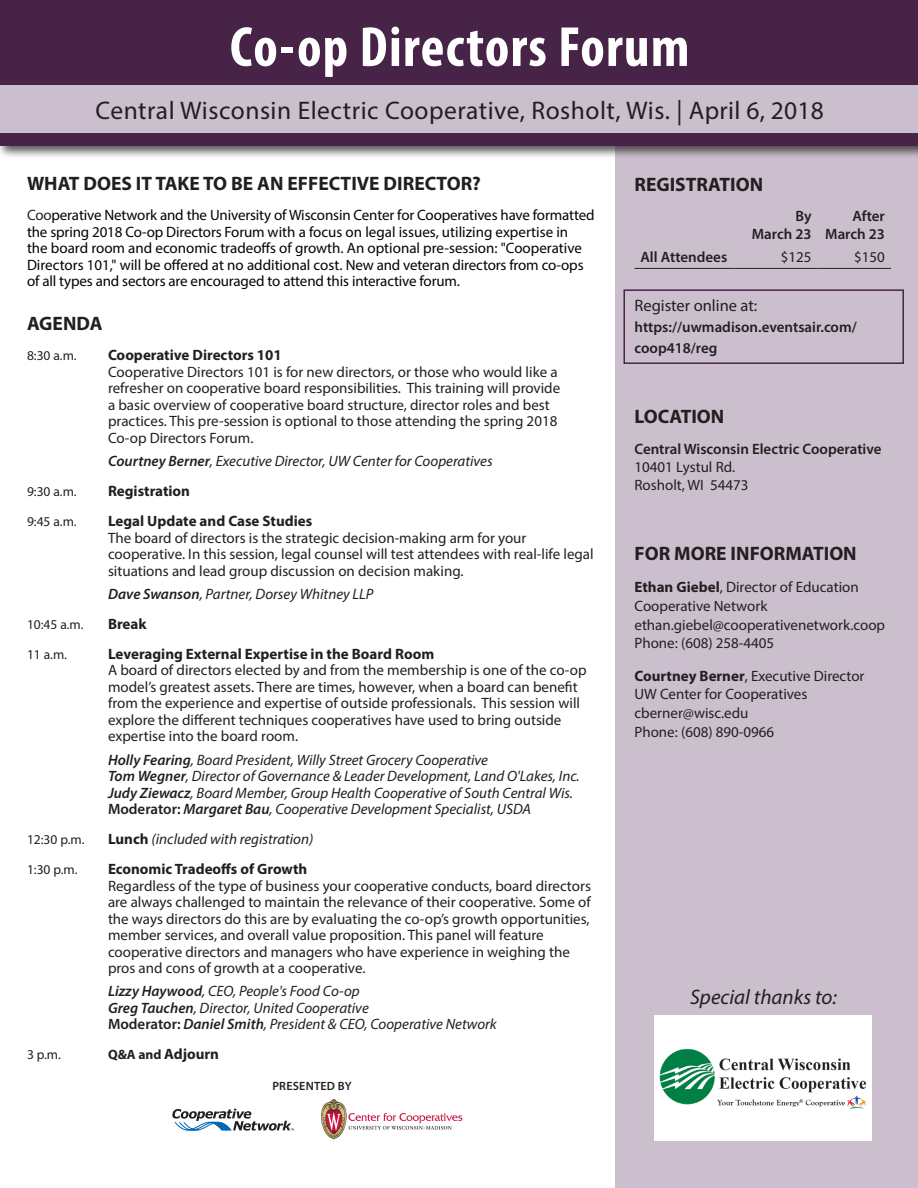
<style>
.page{position:relative;width:918px;height:1188px;background:#fff}
.page>*{position:absolute;margin:0;border:0;box-sizing:border-box;transform-origin:0 0}
.t1{font:700 condensed 57px "Myriad Pro";letter-spacing:.02em;color:#fff}
.t2{font:25.5px "Myriad Pro";letter-spacing:.02em;color:#231f20}
.t3{font:italic 21px "Myriad Pro";color:#231f20}
.t4{font:700 19.5px "Myriad Pro";color:#231f20}
.t5{font:16.5px "Myriad Pro";color:#231f20}
.t6{font:15px/16.5px "Myriad Pro";color:#231f20}
.t7{font:italic 15px/16.5px "Myriad Pro";color:#231f20}
.t8{font:15px/16.5px "Myriad Pro";letter-spacing:-.01em;color:#040503}
.t9{font:700 15px "Myriad Pro";color:#231f20}
.t10{font:600 15px/18px "Myriad Pro";color:#231f20}
.t11{font:13.5px "Myriad Pro";color:#231f20}
.t12{font:600 12px "Myriad Pro";letter-spacing:.02em;color:#231f20}
.s1{color:#231f20}
.s2{font-weight:600}
.s3{font-weight:600;font-style:normal}
.s4{font-weight:700;font-style:normal}
.s5{font-size:13.5px}
.s6{font-weight:400}
.s7{font-weight:700}
</style>
<div class="page">
<div style="left:615px;top:106px;width:303px;height:1082px;background:#cbbfce"></div>
<div style="left:0;top:0;width:918px;height:159px;background:#231f20;opacity:.75"></div>
<div style="left:0;top:0;width:918px;height:146px;background:#472348"></div>
<hr style="left:634px;top:268px;width:100px;height:1px;background:#231f20">
<hr style="left:734px;top:268px;width:84px;height:1px;background:#231f20">
<hr style="left:818px;top:268px;width:73px;height:1px;background:#231f20">
<div style="left:0;top:86px;width:918px;height:47px;background:#cbbfce"></div>
<svg style="left:172px;top:1109px;width:122px;height:22px"></svg>
<img style="left:322px;top:1099px;width:141px;height:41px">
<div style="left:623px;top:289px;width:281px;height:75px;border:2px solid #472348"></div>
<div style="left:654px;top:1015px;width:218px;height:125px;background:#fff"></div>
<img style="left:659px;top:1048px;width:208px;height:61px">
<p class="t1" style="left:230px;top:11px;width:461px">Co-op Directors Forum</p>
<p class="t2" style="left:95px;top:95px;width:730px">Central Wisconsin Electric Cooperative, Rosholt, Wis. | April 6, 2018</p>
<p class="t4" style="left:27px;top:171px;width:455px">WHAT DOES IT TAKE TO BE AN EFFECTIVE DIRECTOR?</p>
<p class="t8" style="left:27px;top:207px;width:569px"><span class="s1">Coo</span>perative Network and the University of Wisconsin Center for Cooperatives have formatted the spring 2018 Co-op Directors Forum with a focus on legal issues, utilizing expertise in<br>the board room and economic tradeoffs of growth. An optional pre-session: "Cooperative Directors 101," will be offered at no additional cost. New and veteran directors from co-ops of all types and sectors are encouraged to attend this interactive forum.</p>
<p class="t4" style="left:27px;top:311px;width:77px">AGENDA</p>
<p class="t11" style="left:27px;top:348px;width:51px">8:30 a.m.</p>
<p class="t9" style="left:108px;top:346px;width:175px">Cooperative Directors 101</p>
<p class="t6" style="left:108px;top:363px;width:454px">Cooperative Directors 101 is for new directors, or those who would like a refresher on cooperative board responsibilities. This training will provide a basic overview of cooperative board structure, director roles and best practices. This pre-session is optional to those attending the spring 2018<br>Co-op Directors Forum.</p>
<p class="t7" style="left:108px;top:453px;width:386px"><span class="s2">Courtney Berner</span>, Executive Director, UW Center for Cooperatives</p>
<p class="t11" style="left:27px;top:483px;width:51px">9:30 a.m.</p>
<p class="t9" style="left:108px;top:481px;width:84px">Registration</p>
<p class="t11" style="left:27px;top:513px;width:51px">9:45 a.m.</p>
<p class="t9" style="left:108px;top:511px;width:206px">Legal Update and Case Studies</p>
<p class="t6" style="left:108px;top:529px;width:487px">The board of directors is the strategic decision-making arm for your cooperative. In this session, legal counsel will test attendees with real-life legal situations and lead group discussion on decision making.</p>
<p class="t7" style="left:108px;top:585px;width:267px"><span class="s2">Dave Swanson</span>, Partner, Dorsey Whitney LLP</p>
<p class="t11" style="left:27px;top:616px;width:58px">10:45 a.m.</p>
<p class="t9" style="left:108px;top:614px;width:40px">Break</p>
<p class="t11" style="left:27px;top:646px;width:42px">11 a.m.</p>
<p class="t9" style="left:108px;top:644px;width:328px">Leveraging External Expertise in the Board Room</p>
<p class="t6" style="left:108px;top:662px;width:480px">A board of directors elected by and from the membership is one of the co-op model’s greatest assets. There are times, however, when a board can benefit from the experience and expertise of outside professionals. This session will explore the different techniques cooperatives have used to bring outside expertise into the board room.</p>
<p class="t7" style="left:108px;top:751px;width:473px"><span class="s2">Holly Fearing</span>, Board President, Willy Street Grocery Cooperative<br><span class="s2">Tom Wegner</span>, Director of Governance &amp; Leader Development, Land O'Lakes, Inc.<br><span class="s2">Judy Ziewacz</span>, Board Member, Group Health Cooperative of South Central Wis.<br><span class="s3">Moderator:</span> <span class="s2">Margaret Bau</span>, Cooperative Development Specialist, USDA</p>
<p class="t11" style="left:27px;top:831px;width:59px">12:30 p.m.</p>
<p class="t7" style="left:108px;top:831px;width:207px"><span class="s4">Lunch</span> (included with registration)</p>
<p class="t11" style="left:27px;top:861px;width:52px">1:30 p.m.</p>
<p class="t9" style="left:108px;top:859px;width:201px">Economic Tradeoffs of Growth</p>
<p class="t6" style="left:108px;top:877px;width:484px">Regardless of the type of business your cooperative conducts, board directors are always challenged to maintain the relevance of their cooperative. Some of the ways directors do this are by evaluating the co-op’s growth opportunities, member services, and overall value proposition. This panel will feature cooperative directors and managers who have experience in weighing the pros and cons of growth at a cooperative.</p>
<p class="t7" style="left:108px;top:983px;width:390px"><span class="s2">Lizzy Haywood</span>, CEO, People's Food Co-op<br><span class="s2">Greg Tauchen</span>, Director, United Cooperative<br><span class="s3">Moderator:</span> <span class="s2">Daniel Smith</span>, President &amp; CEO, Cooperative Network</p>
<p class="t11" style="left:27px;top:1047px;width:35px">3 p.m.</p>
<p class="t9" style="left:108px;top:1045px;width:113px"><span class="s5">Q&amp;A and</span> Adjourn</p>
<p class="t12" style="left:272px;top:1078px;width:81px">PRESENTED BY</p>
<p class="t4" style="left:634px;top:172px;width:130px">REGISTRATION</p>
<p class="t10" style="left:795px;top:207px;width:18px">By</p>
<p class="t10" style="left:752px;top:225px;width:61px">March 23</p>
<p class="t10" style="left:825px;top:207px;width:61px;text-align:right">After<br>March 23</p>
<p class="t10" style="left:640px;top:248px;width:88px">All Attendees</p>
<p class="t6" style="left:781px;top:249px;width:32px">$125</p>
<p class="t6" style="left:854px;top:249px;width:32px">$150</p>
<p class="t5" style="left:634px;top:295px;width:124px">Register online at:</p>
<p class="t10" style="left:634px;top:316px;width:224px;line-height:21px">https://uwmadison.eventsair.com/ coop418/reg</p>
<p class="t4" style="left:634px;top:403px;width:91px">LOCATION</p>
<p class="t10" style="left:634px;top:440px;width:249px">Central Wisconsin Electric Cooperative<br><span class="s6">10401 Lystul Rd.<br>Rosholt, WI 54473</span></p>
<p class="t4" style="left:634px;top:540px;width:224px">FOR MORE INFORMATION</p>
<p class="t6" style="left:634px;top:577px;width:252px;line-height:18.8px"><span class="s7">Ethan Giebel</span>, Director of Education<br>Cooperative Network ethan.giebel@cooperativenetwork.coop<br>Phone: (608) 258-4405</p>
<p class="t6" style="left:634px;top:666px;width:232px;line-height:18.8px"><span class="s7">Courtney Berner</span>, Executive Director<br>UW Center for Cooperatives cberner@wisc.edu<br>Phone: (608) 890-0966</p>
<p class="t3" style="left:690px;top:983px;width:148px">Special thanks to:</p>
</div>
